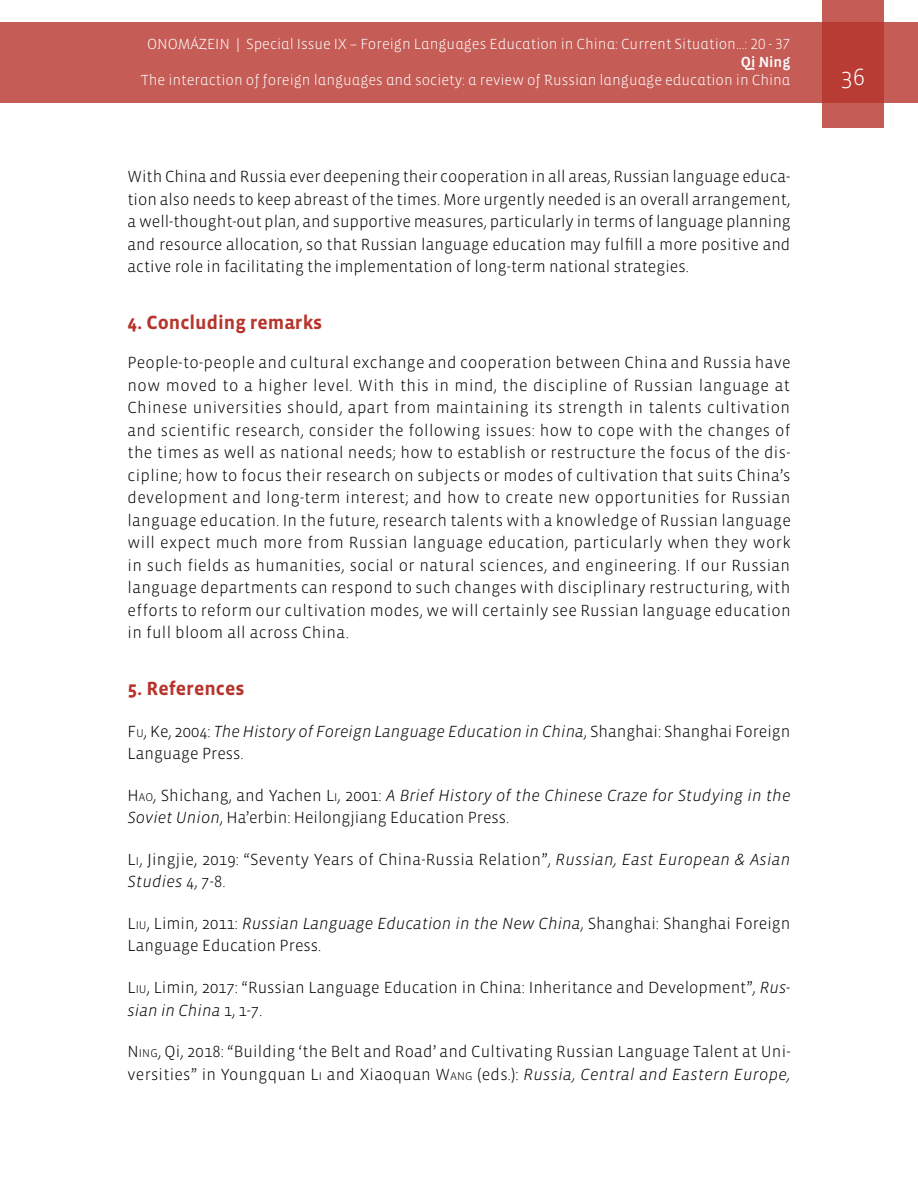
<style>
.page{position:relative;width:918px;height:1188px;background:#fff}
.page>*{position:absolute;margin:0;border:0;box-sizing:border-box;transform-origin:0 0}
.t1{font:300 24px "Vista Sans";color:#fff}
.t2{font:700 19.5px "Vista Sans";color:#b7342c}
.t3{font:300 16.5px/22.5px "Vista Sans";color:#000}
.t4{font:300 15px "Vista Sans Alt";color:#fff}
.t5{font:15px "Vista Sans Alt Med";color:#fff}
.s1{font-style:inherit}
.s2{font-size:11.55px}
.s3{font-style:italic}
</style>
<div class="page">
<div style="left:0;top:23px;width:918px;height:80px;background:#c55c56"></div>
<svg style="left:822px;top:0;width:62px;height:128px;background:#bd4740"></svg>
<p class="t4" style="left:147px;top:37px;width:645px">ONOMÁZEIN | Special Issue IX – Foreign Languages Education in China: Current Situation...: 20 - 37</p>
<p class="t5" style="left:741px;top:55px;width:51px">Qi Ning</p>
<p class="t4" style="left:141px;top:73px;width:651px">The interaction of foreign languages and society: a review of Russian language education in China</p>
<h1 class="t1" style="left:841px;top:65px;width:25px">36</h1>
<p class="t3" style="left:128px;top:166px;width:665px;text-align:justify">With China and Russia ever deepening their cooperation in all areas, Russian language educa&shy;tion also needs to keep abreast of the times. More urgently needed is an overall arrangement, a well-thought-out plan, and supportive measures, particularly in terms of language planning and resource allocation, so that Russian language education may fulfill a more positive and active role in facilitating the implementation of long-term national strategies.</p>
<p class="t2" style="left:128px;top:312px;width:196px">4. Concluding remarks</p>
<p class="t3" style="left:128px;top:352px;width:665px;text-align:justify">People-to-people and cultural exchange and cooperation between China and Russia have now moved to a higher level. With this in mind, the discipline of Russian language at Chinese universities should, apart from maintaining its strength in talents cultivation and scientific research, consider the following issues: how to cope with the changes of the times as well as national needs; how to establish or restructure the focus of the dis&shy;cipline; how to focus their research on subjects or modes of cultivation that suits China’s development and long-term interest; and how to create new opportunities for Russian language education. In the future, research talents with a knowledge of Russian language will expect much more from Russian language education, particularly when they work in such fields as humanities, social or natural sciences, and engineering. If our Russian language departments can respond to such changes with disciplinary restructuring, with efforts to reform our cultivation modes, we will certainly see Russian language education in full bloom all across China.</p>
<p class="t2" style="left:128px;top:678px;width:118px">5. References</p>
<p class="t3" style="left:128px;top:720px;width:664px"><span class="s1">F</span><span class="s2">U</span>, Ke, 2004: <span class="s3">The History of Foreign Language Education in China</span>, Shanghai: Shanghai Foreign<br>Language Press.</p>
<p class="t3" style="left:128px;top:784px;width:664px"><span class="s1">H</span><span class="s2">AO</span>, Shichang, and Yachen <span class="s1">L</span><span class="s2">I</span>, 2001: <span class="s3">A Brief History of the Chinese Craze for Studying in the<br>Soviet Union</span>, Ha’erbin: Heilongjiang Education Press.</p>
<p class="t3" style="left:128px;top:848px;width:664px"><span class="s1">L</span><span class="s2">I</span>, Jingjie, 2019: “Seventy Years of China-Russia Relation”, <span class="s3">Russian, East European &amp; Asian<br>Studies</span> 4, 7-8.</p>
<p class="t3" style="left:128px;top:912px;width:664px"><span class="s1">L</span><span class="s2">IU</span>, Limin, 2011: <span class="s3">Russian Language Education in the New China</span>, Shanghai: Shanghai Foreign<br>Language Education Press.</p>
<p class="t3" style="left:128px;top:977px;width:664px"><span class="s1">L</span><span class="s2">IU</span>, Limin, 2017: “Russian Language Education in China: Inheritance and Development”, <span class="s3">Rus&shy;sian in China</span> 1, 1-7.</p>
<p class="t3" style="left:128px;top:1041px;width:664px"><span class="s1">N</span><span class="s2">IN G</span>, Qi, 2018: “Building ‘the Belt and Road’ and Cultivating Russian Language Talent at Uni&shy;versities” in Youngquan <span class="s1">L</span><span class="s2">I</span> and Xiaoquan <span class="s1">W</span><span class="s2">AN G</span> (eds.): <span class="s3">Russia, Central and Eastern Europe,</span></p>
</div>
